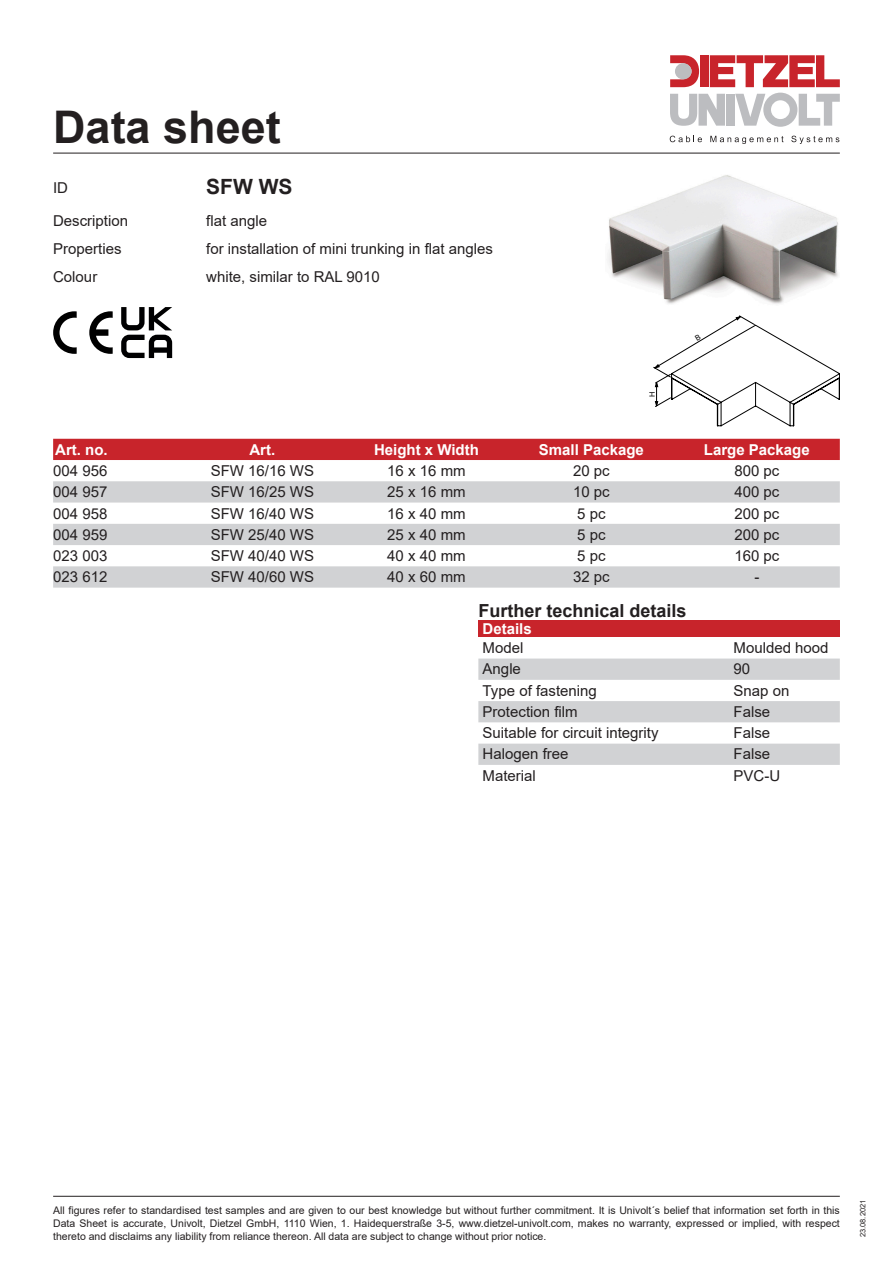
<style>
.page{position:relative;width:893px;height:1263px;background:#fff}
.page>*{position:absolute;margin:0;border:0;box-sizing:border-box;transform-origin:0 0}
.Standard_Absatz{font:700 45px "Arial";color:#231f20}
.Standard_Absatz-2{font:700 21px "Arial";color:#231f20}
.Standard_Absatz-3{font:700 18px "Arial";color:#231f20}
.Standard_Absatz-4{font:15px "Arial";color:#231f20}
.Standard_Absatz-5{font:700 15px "Arial";color:#fff}
.Standard_Absatz-6{font:10.5px/12.6px "Arial";color:#231f20;text-align:justify}
.Standard_Absatz-7{font:7.5px "Arial";color:#231f20}
.t1{font:7.5px "Arial";color:#000}
</style>
<div class="page">
<hr style="left:53px;top:153px;width:787px;height:1px;background:#231f20">
<svg style="left:670px;top:136px;width:32px;height:6px"></svg>
<svg style="left:710px;top:136px;width:73px;height:8px"></svg>
<svg style="left:791px;top:136px;width:48px;height:8px"></svg>
<div style="left:700px;top:55px;width:9px;height:32px;background:#c8242b"></div>
<div style="left:726px;top:94px;width:8px;height:32px;background:#bcbdc0"></div>
<svg style="left:670px;top:94px;width:55px;height:32px"></svg>
<svg style="left:670px;top:55px;width:29px;height:32px"></svg>
<div style="left:675px;top:63px;width:17px;height:16px;background:#bcbdc0;border-radius:50%"></div>
<svg style="left:710px;top:55px;width:130px;height:32px"></svg>
<svg style="left:735px;top:93px;width:105px;height:34px"></svg>
<hr style="left:53px;top:1196px;width:787px;height:1px;background:#231f20">
<div style="left:53px;top:439px;width:787px;height:21px;background:#c8242b"></div>
<svg style="left:53px;top:481px;width:787px;height:107px;fill:#d1d2d4"></svg>
<div style="left:478px;top:620px;width:362px;height:17px;background:#c8242b"></div>
<svg style="left:478px;top:658px;width:362px;height:107px"></svg>
<svg style="left:89px;top:311px;width:24px;height:43px"></svg>
<svg style="left:53px;top:311px;width:24px;height:43px"></svg>
<svg style="left:121px;top:307px;width:51px;height:51px"></svg>
<img style="left:608px;top:175px;width:230px;height:129px">
<svg style="left:653px;top:315px;width:187px;height:111px"></svg>
<p class="Standard_Absatz" style="left:53px;top:95px;width:229px">Data sheet</p>
<p class="Standard_Absatz-2" style="left:206px;top:172px;width:88px">SFW WS</p>
<p class="Standard_Absatz-4" style="left:53px;top:178px;width:16px">ID</p>
<p class="Standard_Absatz-4" style="left:53px;top:210px;width:77px">Description</p>
<p class="Standard_Absatz-4" style="left:206px;top:210px;width:62px">flat angle</p>
<p class="Standard_Absatz-4" style="left:53px;top:238px;width:70px">Properties</p>
<p class="Standard_Absatz-4" style="left:206px;top:238px;width:288px">for installation of mini trunking in flat angles</p>
<p class="Standard_Absatz-4" style="left:53px;top:266px;width:46px">Colour</p>
<p class="Standard_Absatz-4" style="left:206px;top:266px;width:175px">white, similar to RAL 9010</p>
<p class="t1" style="left:647px;top:397px;width:7px;rotate:-90deg">H</p>
<p class="Standard_Absatz-5" style="left:55px;top:439px;width:54px">Art. no.</p>
<p class="Standard_Absatz-5" style="left:249px;top:439px;width:27px">Art.</p>
<p class="Standard_Absatz-5" style="left:374px;top:439px;width:106px">Height x Width</p>
<p class="Standard_Absatz-5" style="left:539px;top:439px;width:107px">Small Package</p>
<p class="Standard_Absatz-5" style="left:704px;top:439px;width:107px">Large Package</p>
<p class="Standard_Absatz-4" style="left:53px;top:460px;width:56px">004 956</p>
<p class="Standard_Absatz-4" style="left:211px;top:460px;width:105px">SFW 16/16 WS</p>
<p class="Standard_Absatz-4" style="left:387px;top:460px;width:80px">16 x 16 mm</p>
<p class="Standard_Absatz-4" style="left:573px;top:460px;width:38px">20 pc</p>
<p class="Standard_Absatz-4" style="left:734px;top:460px;width:47px">800 pc</p>
<p class="Standard_Absatz-4" style="left:53px;top:482px;width:56px">004 957</p>
<p class="Standard_Absatz-4" style="left:211px;top:482px;width:105px">SFW 16/25 WS</p>
<p class="Standard_Absatz-4" style="left:387px;top:482px;width:80px">25 x 16 mm</p>
<p class="Standard_Absatz-4" style="left:573px;top:482px;width:38px">10 pc</p>
<p class="Standard_Absatz-4" style="left:734px;top:482px;width:47px">400 pc</p>
<p class="Standard_Absatz-4" style="left:53px;top:503px;width:56px">004 958</p>
<p class="Standard_Absatz-4" style="left:211px;top:503px;width:105px">SFW 16/40 WS</p>
<p class="Standard_Absatz-4" style="left:387px;top:503px;width:80px">16 x 40 mm</p>
<p class="Standard_Absatz-4" style="left:577px;top:503px;width:30px">5 pc</p>
<p class="Standard_Absatz-4" style="left:734px;top:503px;width:47px">200 pc</p>
<p class="Standard_Absatz-4" style="left:53px;top:524px;width:56px">004 959</p>
<p class="Standard_Absatz-4" style="left:211px;top:524px;width:105px">SFW 25/40 WS</p>
<p class="Standard_Absatz-4" style="left:387px;top:524px;width:80px">25 x 40 mm</p>
<p class="Standard_Absatz-4" style="left:577px;top:524px;width:30px">5 pc</p>
<p class="Standard_Absatz-4" style="left:734px;top:524px;width:47px">200 pc</p>
<p class="Standard_Absatz-4" style="left:53px;top:545px;width:56px">023 003</p>
<p class="Standard_Absatz-4" style="left:211px;top:545px;width:105px">SFW 40/40 WS</p>
<p class="Standard_Absatz-4" style="left:387px;top:545px;width:80px">40 x 40 mm</p>
<p class="Standard_Absatz-4" style="left:577px;top:545px;width:30px">5 pc</p>
<p class="Standard_Absatz-4" style="left:734px;top:545px;width:47px">160 pc</p>
<p class="Standard_Absatz-4" style="left:53px;top:567px;width:56px">023 612</p>
<p class="Standard_Absatz-4" style="left:211px;top:567px;width:105px">SFW 40/60 WS</p>
<p class="Standard_Absatz-4" style="left:387px;top:567px;width:80px">40 x 60 mm</p>
<p class="Standard_Absatz-4" style="left:573px;top:567px;width:38px">32 pc</p>
<p class="Standard_Absatz-4" style="left:754px;top:567px;width:6px">-</p>
<p class="Standard_Absatz-3" style="left:478px;top:598px;width:210px">Further technical details</p>
<p class="Standard_Absatz-5" style="left:483px;top:618px;width:51px">Details</p>
<p class="Standard_Absatz-4" style="left:483px;top:637px;width:42px">Model</p>
<p class="Standard_Absatz-4" style="left:733px;top:637px;width:97px">Moulded hood</p>
<p class="Standard_Absatz-4" style="left:483px;top:659px;width:40px">Angle</p>
<p class="Standard_Absatz-4" style="left:733px;top:659px;width:18px">90</p>
<p class="Standard_Absatz-4" style="left:483px;top:680px;width:116px">Type of fastening</p>
<p class="Standard_Absatz-4" style="left:733px;top:680px;width:57px">Snap on</p>
<p class="Standard_Absatz-4" style="left:483px;top:701px;width:97px">Protection film</p>
<p class="Standard_Absatz-4" style="left:733px;top:701px;width:38px">False</p>
<p class="Standard_Absatz-4" style="left:483px;top:723px;width:177px">Suitable for circuit integrity</p>
<p class="Standard_Absatz-4" style="left:733px;top:723px;width:38px">False</p>
<p class="Standard_Absatz-4" style="left:483px;top:744px;width:87px">Halogen free</p>
<p class="Standard_Absatz-4" style="left:733px;top:744px;width:38px">False</p>
<p class="Standard_Absatz-4" style="left:483px;top:765px;width:55px">Material</p>
<p class="Standard_Absatz-4" style="left:733px;top:765px;width:48px">PVC-U</p>
<p class="Standard_Absatz-6" style="left:53px;top:1204px;width:788px">All figures refer to standardised test samples and are given to our best knowledge but without further commitment. It is Univolt´s belief that information set forth in this Data Sheet is accurate, Univolt, Dietzel GmbH, 1110 Wien, 1. Haidequerstraße 3-5, www.dietzel-univolt.com, makes no warranty, expressed or implied, with respect thereto and disclaims any liability from reliance thereon. All data are subject to change without prior notice.</p>
<p class="Standard_Absatz-7" style="left:858px;top:1237px;width:39px;rotate:-90deg">23.08.2021</p>
</div>
